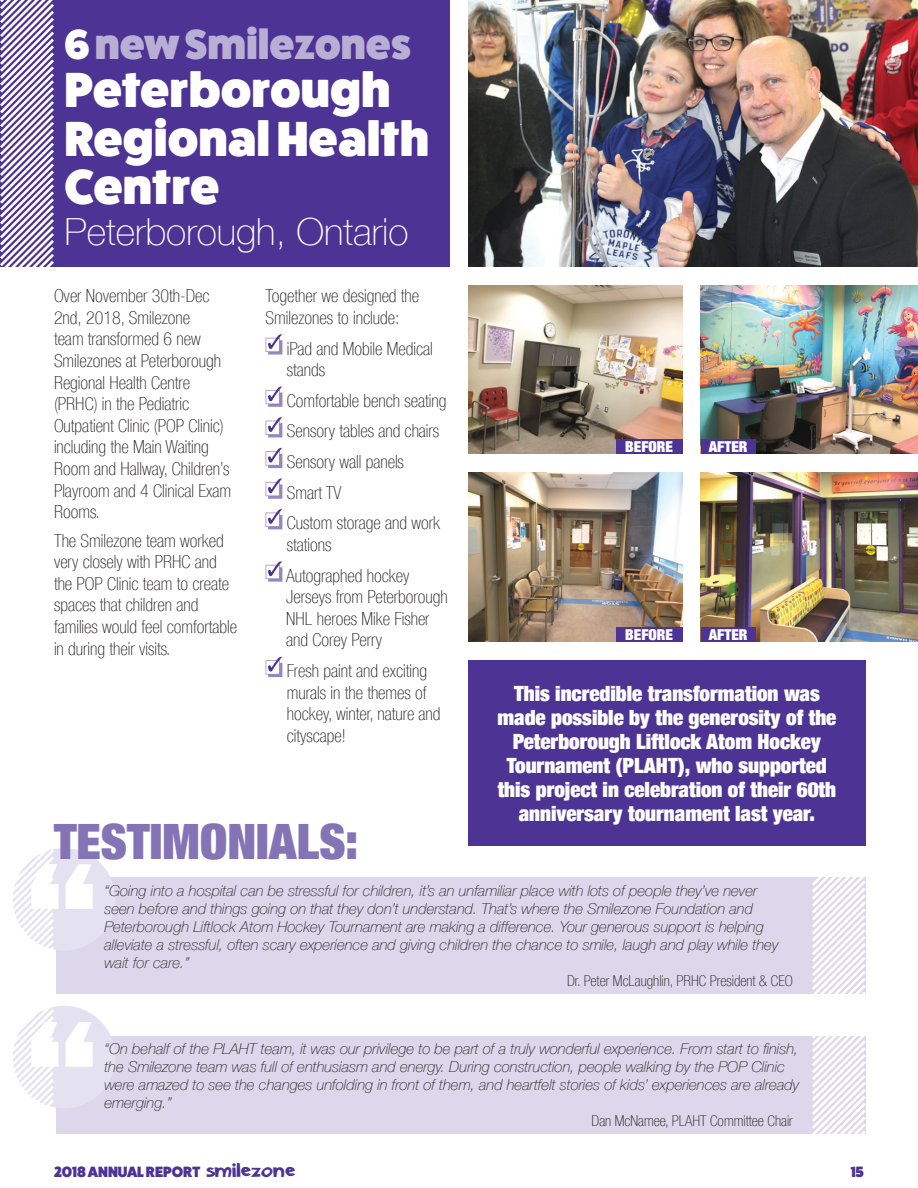
<style>
.page{position:relative;width:918px;height:1188px;background:#fff}
.page>*{position:absolute;margin:0;border:0;box-sizing:border-box;transform-origin:0 0}
.t1{font:49.5px/48.4px "Fat Frank Free";color:#fff}
.t2{font:900 condensed 48.75px "Helvetica Neue LT Com";color:#8574b5}
.t3{font:42.3px "Fat Frank Free";color:#b9afd5}
.t4{font:100 37.35px "Helvetica Neue LT Com";color:#fff}
.t5{font:900 condensed 21px/24px "Helvetica Neue LT Com";color:#fff;text-align:center}
.t6{font:19.5px "Aklatanic";color:#4d3394}
.t7{font:100 condensed 18px/21.6px "Helvetica Neue LT Com";color:#231f20}
.t8{font:italic 100 15px/18px "Helvetica Neue LT Com";color:#231f20}
.t9{font:100 condensed 15px "Helvetica Neue LT Com";color:#231f20}
.t10{font:900 condensed 15px "Helvetica Neue LT Com";color:#fff}
.t11{font:15px "Fat Frank Free";color:#4d3394}
.s1{color:#fff}
</style>
<div class="page">
<div style="left:56px;top:877px;width:810px;height:117px;background:#dcd7ea"></div>
<div style="left:56px;top:1036px;width:810px;height:98px;background:#dcd7ea"></div>
<svg style="left:812px;top:877px;width:54px;height:257px"></svg>
<div style="left:13px;top:848px;width:102px;height:103px;background:#e4e1f0;border-radius:50%"></div>
<div style="left:0;top:0;width:450px;height:266px;background:#4d3394"></div>
<div style="left:13px;top:1006px;width:102px;height:102px;background:#e4e1f0;border-radius:50%"></div>
<svg style="left:266px;top:334px;width:16px;height:21px"></svg>
<svg style="left:266px;top:386px;width:16px;height:21px"></svg>
<svg style="left:266px;top:417px;width:16px;height:20px"></svg>
<svg style="left:266px;top:448px;width:16px;height:20px"></svg>
<svg style="left:266px;top:478px;width:16px;height:21px"></svg>
<svg style="left:266px;top:509px;width:16px;height:20px"></svg>
<svg style="left:266px;top:561px;width:16px;height:21px"></svg>
<svg style="left:266px;top:657px;width:16px;height:20px"></svg>
<div style="left:468px;top:661px;width:398px;height:185px;background:#4d3394"></div>
<img style="left:468px;top:0;width:450px;height:266px">
<img style="left:468px;top:285px;width:215px;height:169px">
<img style="left:701px;top:285px;width:217px;height:169px">
<img style="left:468px;top:473px;width:215px;height:169px">
<img style="left:701px;top:473px;width:217px;height:169px">
<div style="left:616px;top:439px;width:67px;height:15px;background:#4d3394"></div>
<div style="left:616px;top:627px;width:67px;height:15px;background:#4d3394"></div>
<div style="left:701px;top:439px;width:54px;height:15px;background:#4d3394"></div>
<div style="left:701px;top:627px;width:54px;height:15px;background:#4d3394"></div>
<svg style="left:0;top:0;width:57px;height:267px"></svg>
<svg style="left:13px;top:848px;width:80px;height:260px"></svg>
<h3 class="t3" style="left:65px;top:26px;width:348px"><span class="s1">6</span> new Smilezones</h3>
<h1 class="t1" style="left:65px;top:69px;width:366px">Peterborough<br>Regional Health<br>Centre</h1>
<h3 class="t4" style="left:65px;top:209px;width:345px">Peterborough, Ontario</h3>
<p class="t7" style="left:54px;top:285px;width:179px">Over November 30th-Dec<br>2nd, 2018, Smilezone<br>team transformed 6 new<br>Smilezones at Peterborough<br>Regional Health Centre (PRHC) in the Pediatric<br>Outpatient Clinic (POP Clinic) including the Main Waiting<br>Room and Hallway, Children’s<br>Playroom and 4 Clinical Exam<br>Rooms.</p>
<p class="t7" style="left:54px;top:530px;width:185px">The Smilezone team worked very closely with PRH C and the POP Clinic team to create spaces that children and families would feel comfortable in during their visits.</p>
<p class="t7" style="left:266px;top:285px;width:155px">Together we designed the<br>Smilezones to include:</p>
<p class="t7" style="left:287px;top:337px;width:147px">iPad and Mobile Medical stands</p>
<p class="t7" style="left:287px;top:385px;width:161px;line-height:30.6px">Comfortable bench seating<br>Sensory tables and chairs<br>Sensory wall panels<br>Smart TV<br>Custom storage and work</p>
<p class="t7" style="left:286px;top:529px;width:125px;line-height:30.6px">stations<br>Autographed hockey</p>
<p class="t7" style="left:286px;top:586px;width:163px">Jerseys from Peterborough<br>NH L heroes Mike Fisher and Corey Perry</p>
<p class="t7" style="left:287px;top:660px;width:155px">Fresh paint and exciting murals in the themes of hockey, winter, nature and cityscape!</p>
<h2 class="t2" style="left:54px;top:811px;width:48px">Testim</h2>
<h2 class="t2" style="left:200px;top:811px;width:52px">onials</h2>
<h2 class="t2" style="left:346px;top:811px;width:14px">:</h2>
<p class="t10" style="left:625px;top:437px;width:49px">BEFORE</p>
<p class="t10" style="left:709px;top:437px;width:40px">AFTER</p>
<p class="t10" style="left:625px;top:625px;width:49px">BEFORE</p>
<p class="t10" style="left:709px;top:625px;width:40px">AFTER</p>
<p class="t5" style="left:497px;top:681px;width:340px">This incredible transformation was made possible by the generosity of the Peterborough Liftlock Atom Hockey Tournament (PLAHT), who supported this project in celebration of their 60th anniversary tournament last year.</p>
<p class="t8" style="left:104px;top:882px;width:676px">“Going into a hospital can be stressful for children, it’s an unfamiliar place with lots of people they’ve never seen before and things going on that they don’t understand. That’s where the Smilezone Foundation and Peterborough Liftlock Atom Hockey Tournament are making a difference. Your generous support is helping alleviate a stressful, often scary experience and giving children the chance to smile, laugh and play while they wait for care.”</p>
<p class="t9" style="left:567px;top:972px;width:219px">Dr. Peter McLaughlin, PRHC President &amp; CEO</p>
<p class="t8" style="left:104px;top:1040px;width:696px">“On behalf of the PLAHT team, it was our privilege to be part of a truly wonderful experience. From start to finish, the Smilezone team was full of enthusiasm and energy. During construction, people walking by the POP Clinic were amazed to see the changes unfolding in front of them, and heartfelt stories of kids’ experiences are already emerging.”</p>
<p class="t9" style="left:592px;top:1112px;width:203px">Dan McNamee, PLAHT Committee Chair</p>
<p class="t11" style="left:54px;top:1166px;width:55px">2018 ANNU</p>
<p class="t11" style="left:127px;top:1166px;width:56px">ALREPORT</p>
<p class="t6" style="left:206px;top:1159px;width:91px">smilezone</p>
<p class="t11" style="left:851px;top:1166px;width:15px">15</p>
</div>
